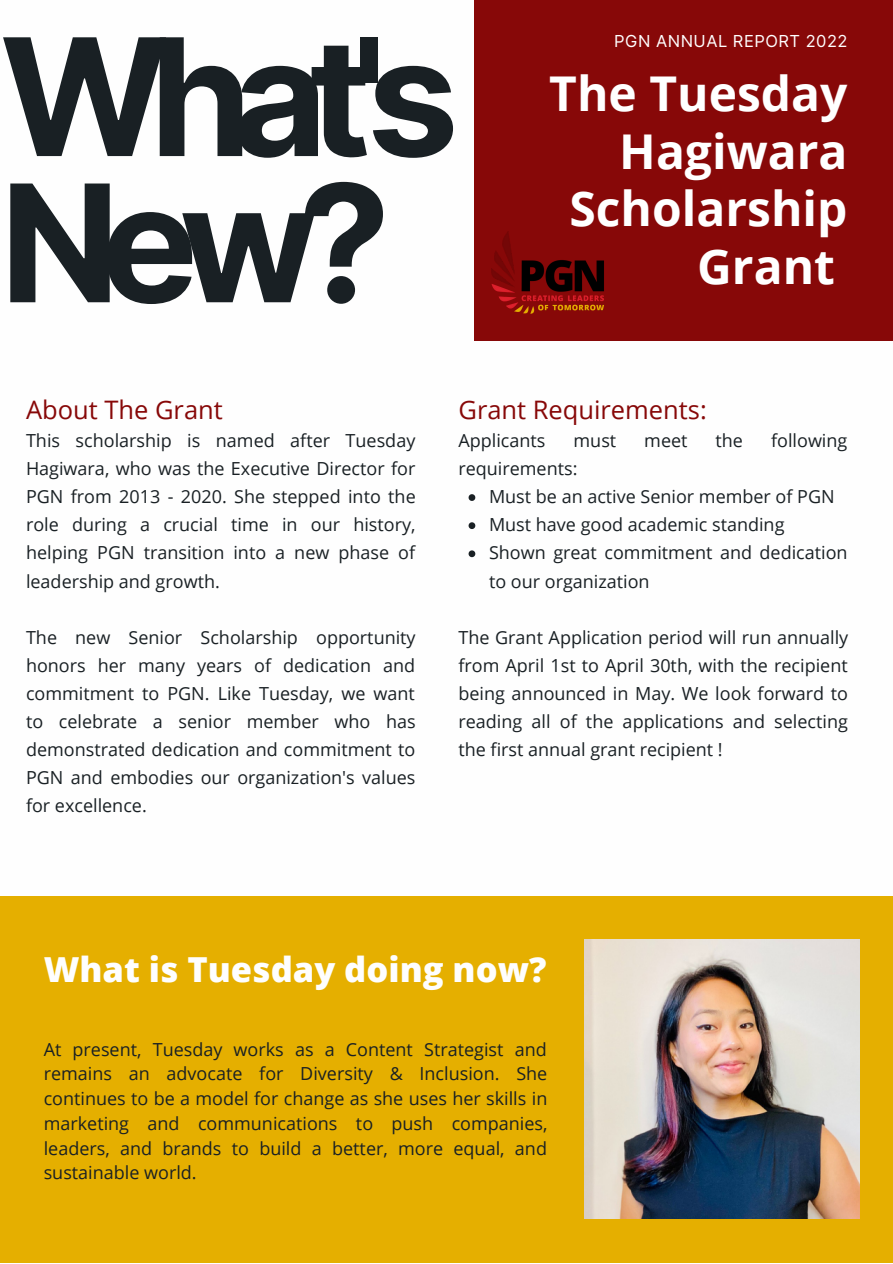
<style>
.page{position:relative;width:893px;height:1264px;background:#fff}
.page>*{position:absolute;margin:0;border:0;box-sizing:border-box;transform-origin:0 0}
.t1{font:700 163.2px/146.1px "Inter";letter-spacing:-.12em;color:#192024}
.t2{font:700 48px/57.3px "Open Sans";color:#fff;text-align:right}
.t3{font:800 34.5px "Open Sans";color:#fefefe}
.t4{font:25.5px "Open Sans";color:#870808}
.t5{font:18px/28px "Open Sans";color:#192024;text-align:justify}
.t6{font:16.5px "Inter";letter-spacing:.03em;color:#fff}
</style>
<div class="page">
<div style="left:474px;top:0;width:418px;height:341px;background:#870808"></div>
<div style="left:0;top:896px;width:892px;height:366px;background:#e5af00"></div>
<img style="left:491px;top:231px;width:113px;height:83px">
<img style="left:584px;top:939px;width:275px;height:279px">
<svg style="left:468px;top:494px;width:7px;height:7px"></svg>
<svg style="left:468px;top:522px;width:7px;height:7px"></svg>
<svg style="left:468px;top:550px;width:7px;height:7px"></svg>
<h1 class="t1" style="left:0;top:24px;width:460px">What's<br>New?</h1>
<p class="t6" style="left:614px;top:31px;width:235px">PGN ANNUAL REPORT 2022</p>
<h2 class="t2" style="left:549px;top:64px;width:300px">The Tuesday<br>Hagiwara<br>Scholarship<br>Grant</h2>
<h3 class="t4" style="left:26px;top:391px;width:198px">About The Grant</h3>
<p class="t5" style="left:26px;top:426px;width:391px">This scholarship is named after Tuesday Hagiwara, who was the Executive Director for PGN from 2013 - 2020. She stepped into the role during a crucial time in our history, helping PGN transition into a new phase of leadership and growth.</p>
<p class="t5" style="left:26px;top:622px;width:391px">The new Senior Scholarship opportunity honors her many years of dedication and commitment to PGN. Like Tuesday, we want to celebrate a senior member who has demonstrated dedication and commitment to PGN and embodies our organization's values for excellence.</p>
<h3 class="t4" style="left:458px;top:391px;width:250px">Grant Requirements:</h3>
<p class="t5" style="left:458px;top:426px;width:88px">Applicants</p>
<p class="t5" style="left:573px;top:426px;width:44px">must</p>
<p class="t5" style="left:644px;top:426px;width:45px">meet</p>
<p class="t5" style="left:715px;top:426px;width:29px">the</p>
<p class="t5" style="left:771px;top:426px;width:78px">following</p>
<p class="t5" style="left:458px;top:454px;width:120px">requirements:</p>
<p class="t5" style="left:489px;top:482px;width:360px;text-align:left">Must be an active Senior member of PGN<br>Must have good academic standing<br>Shown great commitment and dedication to our organization</p>
<p class="t5" style="left:458px;top:622px;width:391px">The Grant Application period will run annually from April 1st to April 30th, with the recipient being announced in May. We look forward to reading all of the applications and selecting the first annual grant recipient !</p>
<h3 class="t3" style="left:44px;top:944px;width:504px">What is Tuesday doing now?</h3>
<p class="t5" style="left:44px;top:1036px;width:505px;line-height:24.8px">At present, Tuesday works as a Content Strategist and remains an advocate for Diversity &amp; Inclusion. She continues to be a model for change as she uses her skills in marketing and communications to push companies, leaders, and brands to build a better, more equal, and sustainable world.</p>
</div>
